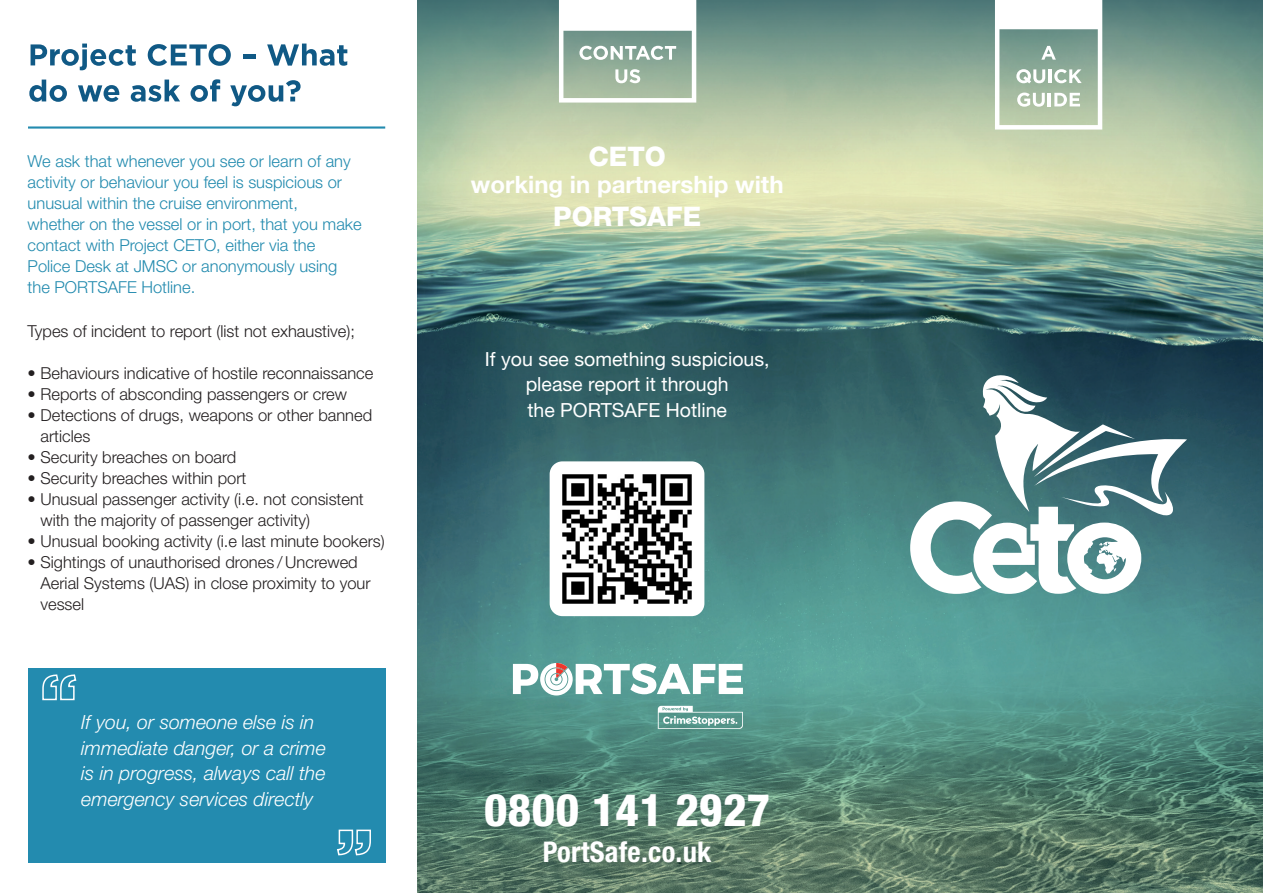
<style>
.page{position:relative;width:1263px;height:893px;background:#fff}
.page>*{position:absolute;margin:0;border:0;box-sizing:border-box;transform-origin:0 0}
.t1{font:800 condensed 45px "Helvetica Neue LT Std";letter-spacing:.01em;color:#fff}
.t2{font:700 condensed 28.5px "Helvetica Neue LT Std";letter-spacing:.01em;color:#fff}
.t3{font:800 27px "Helvetica Neue LT Std";color:#fff}
.t4{font:700 24px "Helvetica Neue LT Std";color:#fff}
.t5{font:italic 300 19.5px/25.5px "Helvetica Neue LT Std";color:#fff}
.t6{font:19.5px "Helvetica Neue LT Std";color:#fff}
.t7{font:300 16.5px "Helvetica Neue LT Std";color:#231f20}
.t8{font:300 16.5px/21px "Helvetica Neue LT Std";color:#218aae}
.s1{color:#fff}
</style>
<div class="page">
<svg style="left:31px;top:44px;width:105px;height:26px"></svg>
<svg style="left:148px;top:44px;width:83px;height:22px"></svg>
<hr style="left:243px;top:54px;width:13px;height:4px;background:#105985">
<svg style="left:267px;top:44px;width:80px;height:22px"></svg>
<svg style="left:29px;top:80px;width:38px;height:22px"></svg>
<svg style="left:78px;top:85px;width:41px;height:17px"></svg>
<svg style="left:131px;top:80px;width:49px;height:22px"></svg>
<svg style="left:191px;top:79px;width:29px;height:23px"></svg>
<svg style="left:230px;top:80px;width:71px;height:26px"></svg>
<img style="left:417px;top:218px;width:846px;height:675px">
<svg style="left:417px;top:0;width:846px;height:218px;background:#abbfa1"></svg>
<svg style="left:559px;top:0;width:137px;height:103px"></svg>
<svg style="left:995px;top:0;width:107px;height:130px"></svg>
<svg style="left:910px;top:375px;width:277px;height:219px"></svg>
<hr style="left:28px;top:126px;width:357px;height:3px;background:#238baf">
<div style="left:28px;top:668px;width:357px;height:195px;background:#238baf"></div>
<svg style="left:42px;top:674px;width:34px;height:26px"></svg>
<svg style="left:337px;top:830px;width:34px;height:25px"></svg>
<img style="left:550px;top:461px;width:154px;height:155px">
<svg style="left:513px;top:663px;width:230px;height:32px"></svg>
<svg style="left:658px;top:706px;width:85px;height:23px;background:#86b5ad"></svg>
<p class="t8" style="left:28px;top:150px;width:325px">We ask that whenever you see or learn of any</p>
<p class="t8" style="left:28px;top:171px;width:316px">activity or behaviour you feel is suspicious or</p>
<p class="t8" style="left:28px;top:192px;width:272px">unusual within the cruise environment,</p>
<p class="t8" style="left:28px;top:213px;width:336px">whether on the vessel or in port, that you make contact with Project CETO, either via the</p>
<p class="t8" style="left:28px;top:255px;width:311px">Police Desk at JMSC or anonymously using</p>
<p class="t8" style="left:28px;top:276px;width:169px">the PORTSAFE Hotline.</p>
<p class="t7" style="left:28px;top:321px;width:329px">Types of incident to report (list not exhaustive);</p>
<p class="t7" style="left:28px;top:363px;width:347px">• Behaviours indicative of hostile reconnaissance</p>
<p class="t7" style="left:28px;top:384px;width:321px">• Reports of absconding passengers or crew</p>
<p class="t7" style="left:28px;top:405px;width:346px">• Detections of drugs, weapons or other banned</p>
<p class="t7" style="left:28px;top:426px;width:64px"><span class="s1">•</span> articles</p>
<p class="t7" style="left:28px;top:447px;width:210px">• Security breaches on board</p>
<p class="t7" style="left:28px;top:468px;width:220px">• Security breaches within port</p>
<p class="t7" style="left:28px;top:489px;width:338px">• Unusual passenger activity (i.e. not consistent</p>
<p class="t7" style="left:28px;top:510px;width:284px"><span class="s1">•</span> with the majority of passenger activity)</p>
<p class="t7" style="left:28px;top:531px;width:359px">• Unusual booking activity (i.e last minute bookers)</p>
<p class="t7" style="left:28px;top:552px;width:332px">• Sightings of unauthorised drones / Uncrewed</p>
<p class="t7" style="left:28px;top:573px;width:344px"><span class="s1">•</span> Aerial Systems (UAS) in close proximity to your</p>
<p class="t7" style="left:28px;top:594px;width:58px"><span class="s1">•</span> vessel</p>
<p class="t5" style="left:81px;top:709px;width:246px">If you, or someone else is in immediate danger, or a crime is in progress, always call the emergency services directly</p>
<p class="t3" style="left:588px;top:140px;width:79px">CETO</p>
<p class="t4" style="left:471px;top:170px;width:314px">working in partnership with</p>
<p class="t3" style="left:553px;top:200px;width:150px">PORTSAFE</p>
<p class="t6" style="left:485px;top:347px;width:286px">If you see something suspicious,</p>
<p class="t6" style="left:526px;top:372px;width:204px">please report it through</p>
<p class="t6" style="left:527px;top:398px;width:201px">the PORTSAFE Hotline</p>
<p class="t1" style="left:484px;top:782px;width:288px">0800 141 2927</p>
<p class="t2" style="left:543px;top:835px;width:170px">PortSafe.co.uk</p>
</div>
